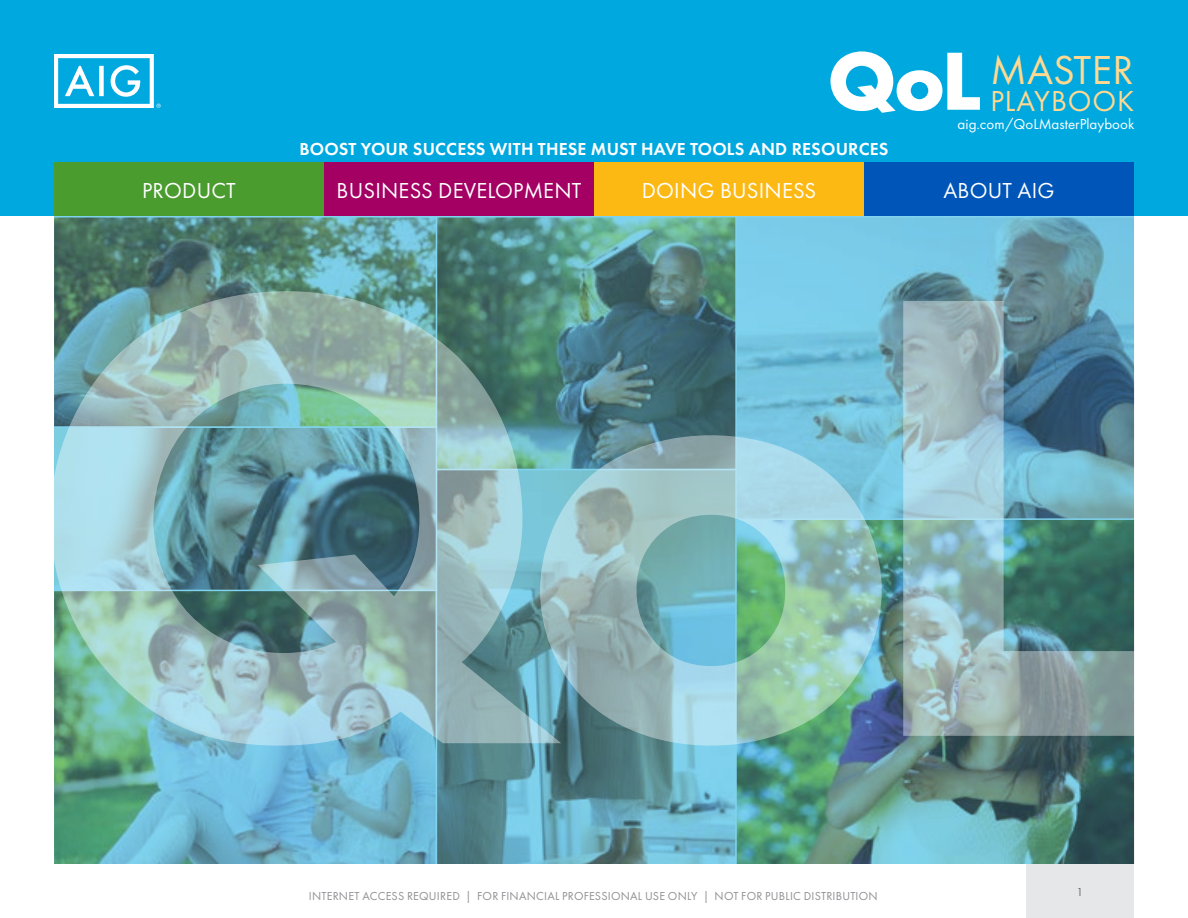
<style>
.page{position:relative;width:1188px;height:918px;background:#fff}
.page>*{position:absolute;margin:0;border:0;box-sizing:border-box;transform-origin:0 0}
.t1{font:700 85.5px "Futura PT";color:#fff}
.t2{font:42px "Futura PT";letter-spacing:.01em;color:#ffd990}
.t3{font:30px "Futura PT";letter-spacing:.03em;color:#ffd990}
.t4{font:22.5px "Futura PT";letter-spacing:.01em;color:#fff}
.t5{font:600 18px "Futura PT";letter-spacing:.01em;color:#fff}
.t6{font:15px "Futura PT";color:#fff}
.t7{font:12px "Futura PT";letter-spacing:.02em;color:#8f9194}
.t8{font:12px "Futura PT";color:#6d6e71}
</style>
<div class="page">
<div style="left:0;top:0;width:1188px;height:216px;background:#00a8e0"></div>
<div style="left:1026px;top:864px;width:108px;height:54px;background:#e6e7e8"></div>
<div style="left:54px;top:162px;width:270px;height:54px;background:#4a9c2f"></div>
<div style="left:324px;top:162px;width:270px;height:54px;background:#a40064"></div>
<div style="left:594px;top:162px;width:270px;height:54px;background:#fdb913"></div>
<div style="left:864px;top:162px;width:270px;height:54px;background:#0055b8"></div>
<img style="left:54px;top:216px;width:1080px;height:648px">
<svg style="left:54px;top:54px;width:107px;height:54px"></svg>
<img style="left:54px;top:291px;width:507px;height:455px">
<svg style="left:540px;top:435px;width:342px;height:311px;background:#88b9b9"></svg>
<img style="left:903px;top:301px;width:232px;height:435px">
<h1 class="t1" style="left:827px;top:26px;width:156px">QoL</h1>
<h2 class="t2" style="left:990px;top:45px;width:145px">MASTER</h2>
<h3 class="t3" style="left:990px;top:83px;width:145px">PLAYBOOK</h3>
<h3 class="t5" style="left:299px;top:138px;width:591px">BOOST YOUR SUCCESS WITH THESE MUST HAVE TOOLS AND RESOURCES</h3>
<p class="t6" style="left:958px;top:115px;width:178px">aig.com/QoLMasterPlaybook</p>
<h3 class="t4" style="left:142px;top:177px;width:95px">PRODUCT</h3>
<h3 class="t4" style="left:337px;top:177px;width:246px">BUSINESS DEVELOPMENT</h3>
<h3 class="t4" style="left:642px;top:177px;width:176px">DOING BUSINESS</h3>
<h3 class="t4" style="left:943px;top:177px;width:113px">ABOUT AIG</h3>
<p class="t7" style="left:309px;top:889px;width:570px">INTERNET ACCESS REQUIRED | FOR FINANCIAL PROFESSIONAL USE ONLY | NOT FOR PUBLIC DISTRIBUTION</p>
<p class="t8" style="left:1077px;top:884px;width:8px">1</p>
</div>
